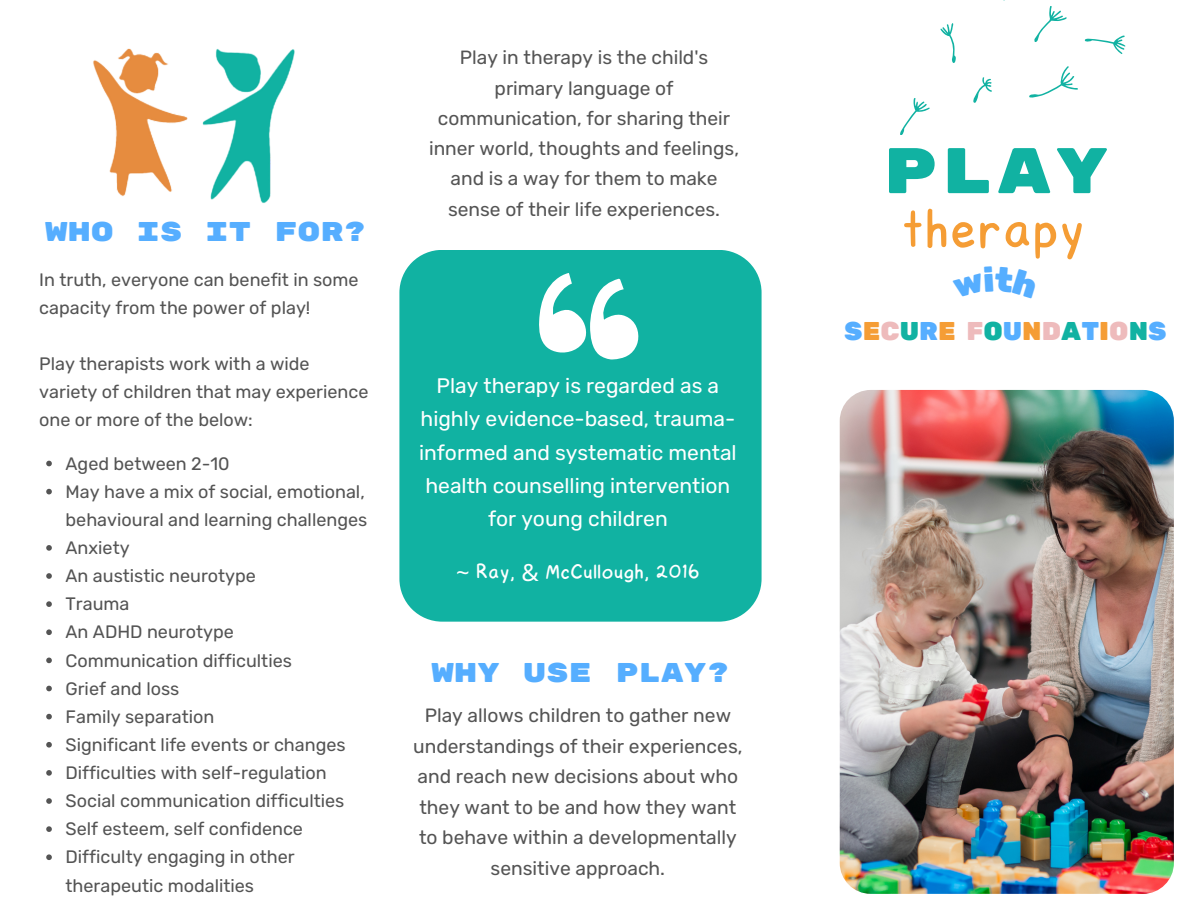
<style>
.page{position:relative;width:1188px;height:918px;background:#fff}
.page>*{position:absolute;margin:0;border:0;box-sizing:border-box;transform-origin:0 0}
.t1{font:64.35px "Rubik Mono One";color:#11b2a2}
.t2{font:61.35px "Field Mouse";color:#f59d35}
.t3{font:27px "Rubik Mono One";color:#56aeff}
.t4{font:25.65px "Rubik One";color:#56aeff}
.t5{font:23.7px "Field Mouse";color:#fff}
.t6{font:21px/33.3px "Rubik";color:#fff;text-align:center}
.t7{font:19.2px/30.3px "Rubik";color:#545454;text-align:center}
.t8{font:18px/28.2px "Rubik";color:#545454}
.s1{font-family:"Noto Sans"}
.s2{color:#f59d35}
.s3{color:#eebbbc}
.s4{color:#11b2a2}
</style>
<div class="page">
<div style="left:399px;top:250px;width:363px;height:372px;background:#11b2a2"></div>
<svg style="left:539px;top:273px;width:101px;height:87px"></svg>
<img style="left:93px;top:48px;width:95px;height:148px">
<img style="left:202px;top:48px;width:93px;height:155px">
<svg style="left:46px;top:461px;width:6px;height:5px"></svg>
<svg style="left:46px;top:489px;width:6px;height:5px"></svg>
<svg style="left:46px;top:545px;width:6px;height:6px"></svg>
<svg style="left:46px;top:573px;width:6px;height:6px"></svg>
<svg style="left:46px;top:601px;width:6px;height:6px"></svg>
<svg style="left:46px;top:629px;width:6px;height:6px"></svg>
<svg style="left:46px;top:658px;width:6px;height:5px"></svg>
<svg style="left:46px;top:686px;width:6px;height:5px"></svg>
<svg style="left:46px;top:714px;width:6px;height:5px"></svg>
<svg style="left:46px;top:742px;width:6px;height:6px"></svg>
<svg style="left:46px;top:770px;width:6px;height:6px"></svg>
<svg style="left:46px;top:798px;width:6px;height:6px"></svg>
<svg style="left:46px;top:826px;width:6px;height:6px"></svg>
<svg style="left:46px;top:854px;width:6px;height:6px"></svg>
<img style="left:839px;top:389px;width:335px;height:505px">
<svg style="left:1003px;top:0;width:64px;height:42px"></svg>
<svg style="left:940px;top:23px;width:16px;height:40px"></svg>
<svg style="left:1085px;top:36px;width:40px;height:18px"></svg>
<svg style="left:1029px;top:66px;width:49px;height:32px"></svg>
<svg style="left:973px;top:77px;width:19px;height:26px"></svg>
<svg style="left:900px;top:98px;width:30px;height:37px"></svg>
<p class="t3" style="left:45px;top:216px;width:323px">WHO IS IT FOR?</p>
<p class="t8" style="left:39px;top:265px;width:321px">In truth, everyone can benefit in some capacity from the power of play!</p>
<p class="t8" style="left:39px;top:350px;width:331px">Play therapists work with a wide variety of children that may experience one or more of the below:</p>
<p class="t8" style="left:66px;top:449px;width:166px">Aged between 2-10</p>
<p class="t8" style="left:66px;top:478px;width:303px">May have a mix of social, emotional, behavioural and learning challenges</p>
<p class="t8" style="left:66px;top:534px;width:66px">Anxiety</p>
<p class="t8" style="left:66px;top:562px;width:192px">An austistic neurotype</p>
<p class="t8" style="left:66px;top:590px;width:65px">Trauma</p>
<p class="t8" style="left:66px;top:618px;width:170px">An ADHD neurotype</p>
<p class="t8" style="left:66px;top:646px;width:228px">Communication difficulties</p>
<p class="t8" style="left:66px;top:674px;width:115px">Grief and loss</p>
<p class="t8" style="left:66px;top:703px;width:150px">Family separation</p>
<p class="t8" style="left:66px;top:731px;width:282px">Significant life events or changes</p>
<p class="t8" style="left:66px;top:759px;width:263px">Difficulties with self-regulation</p>
<p class="t8" style="left:66px;top:787px;width:280px">Social communication difficulties</p>
<p class="t8" style="left:66px;top:815px;width:239px">Self esteem, self confidence</p>
<p class="t8" style="left:66px;top:843px;width:231px">Difficulty engaging in other therapeutic modalities</p>
<p class="t7" style="left:429px;top:42px;width:312px">Play in therapy is the child's primary language of communication, for sharing their inner world, thoughts and feelings, and is a way for them to make sense of their life experiences.</p>
<p class="t6" style="left:419px;top:369px;width:319px">Play therapy is regarded as a highly evidence-based, trauma&shy;informed and systematic mental health counselling intervention for young children</p>
<p class="t5" style="left:456px;top:561px;width:245px"><span class="s1">~</span> Ray, <span class="s1">&amp;</span> McCullough, 2016</p>
<p class="t3" style="left:431px;top:657px;width:300px">WHY USE PLAY?</p>
<p class="t7" style="left:413px;top:700px;width:331px">Play allows children to gather new understandings of their experiences, and reach new decisions about who they want to be and how they want to behave within a developmentally sensitive approach.</p>
<p class="t1" style="left:881px;top:133px;width:230px">PLAY</p>
<p class="t2" style="left:901px;top:203px;width:185px">therapy</p>
<p class="t4" style="left:844px;top:316px;width:324px">S<span class="s2">E</span><span class="s3">C</span><span class="s4">U</span>R<span class="s2">E</span> <span class="s3">F</span><span class="s4">O</span>U<span class="s2">N</span><span class="s3">D</span><span class="s4">A</span>T<span class="s2">I</span><span class="s3">O</span><span class="s4">N</span>S</p>
</div>
